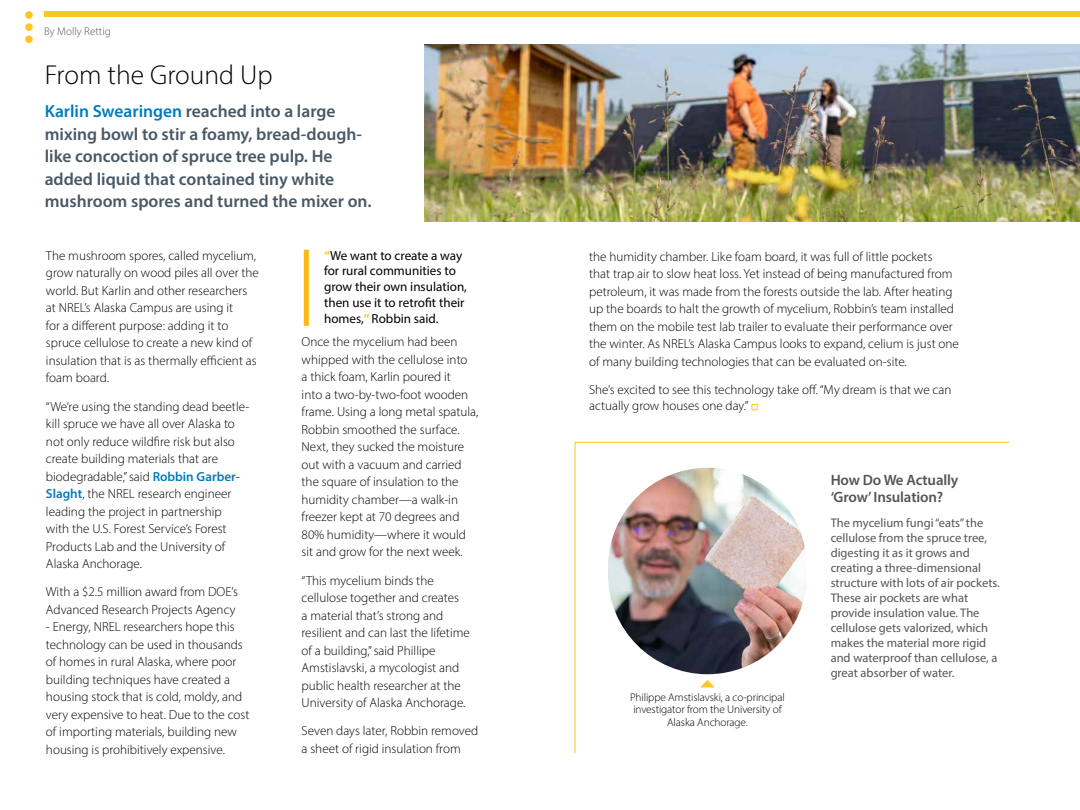
<style>
.page{position:relative;width:1080px;height:810px;background:#fff}
.page>*{position:absolute;margin:0;border:0;box-sizing:border-box;transform-origin:0 0}
.t1{font:300 27.5px "Myriad Pro";color:#000101}
.t2{font:600 17.5px/22.5px "Myriad Pro";color:#485865}
.t3{font:600 15px/17.5px "Myriad Pro";letter-spacing:-.01em;color:#555}
.t4{font:300 13.12px/17.5px "Myriad Pro";color:#000101}
.t5{font:13.12px/15.8px "Myriad Pro";color:#000101}
.t6{font:12.5px/15px "Myriad Pro";color:#555}
.t7{font:300 11.25px/12.5px "Myriad Pro";letter-spacing:-.01em;color:#000101;text-align:center}
.t8{font:300 11.25px "Myriad Pro";color:#555}
.s1{color:#007bbd}
.s2{font-weight:600;color:#007bbd}
.s3{font-weight:700;color:#ffc425}
</style>
<div class="page">
<div style="left:304px;top:250px;width:5px;height:76px;background:#fdb913"></div>
<div style="left:44px;top:11px;width:1036px;height:5px;background:#ffc425"></div>
<div style="left:25px;top:11px;width:8px;height:8px;background:#ffc425;border-radius:50%"></div>
<div style="left:25px;top:23px;width:8px;height:8px;background:#ffc425;border-radius:50%"></div>
<div style="left:25px;top:35px;width:8px;height:8px;background:#ffc425;border-radius:50%"></div>
<img style="left:424px;top:44px;width:656px;height:178px">
<svg style="left:752px;top:404px;width:5px;height:6px"></svg>
<svg style="left:574px;top:442px;width:436px;height:311px"></svg>
<img style="left:608px;top:468px;width:199px;height:206px;border-radius:99px">
<svg style="left:700px;top:680px;width:15px;height:7px"></svg>
<p class="t8" style="left:44px;top:24px;width:68px">By Molly Rettig</p>
<h1 class="t1" style="left:45px;top:58px;width:229px">From the Ground Up</h1>
<h3 class="t2" style="left:45px;top:100px;width:328px"><span class="s1">Karlin Swearingen</span> reached into a large mixing bowl to stir a foamy, bread-dough&shy;like concoction of spruce tree pulp. He added liquid that contained tiny white mushroom spores and turned the mixer on.</h3>
<p class="t4" style="left:46px;top:247px;width:214px">The mushroom spores, called mycelium, grow naturally on wood piles all over the world. But Karlin and other researchers at NREL’s Alaska Campus are using it<br>for a diferent purpose: adding it to spruce cellulose to create a new kind of insulation that is as thermally efcient as foam board.</p>
<p class="t4" style="left:46px;top:397px;width:205px">“We’re using the standing dead beetle&shy;kill spruce we have all over Alaska to not only reduce wildfre risk but also create building materials that are biodegradable,” said <span class="s2">Robbin Garber-Slaght</span>, the NREL research engineer leading the project in partnership<br>with the U.S. Forest Service’s Forest Products Lab and the University of Alaska Anchorage.</p>
<p class="t4" style="left:46px;top:583px;width:193px">With a $2.5 million award from DOE’s<br>Advanced Research Projects Agency</p>
<p class="t4" style="left:46px;top:618px;width:205px">- Energy, NREL researchers hope this technology can be used in thousands of homes in rural Alaska, where poor building techniques have created a housing stock that is cold, moldy, and very expensive to heat. Due to the cost of importing materials, building new housing is prohibitively expensive.</p>
<p class="t5" style="left:324px;top:247px;width:144px"><span class="s3">“</span>We want to create a way for rural communities to grow their own insulation, then use it to retroft their homes,<span class="s3">”</span> Robbin said.</p>
<p class="t4" style="left:302px;top:333px;width:178px">Once the mycelium had been whipped with the cellulose into<br>a thick foam, Karlin poured it<br>into a two-by-two-foot wooden frame. Using a long metal spatula,<br>Robbin smoothed the surface.<br>Next, they sucked the moisture out with a vacuum and carried the square of insulation to the humidity chamber—a walk-in freezer kept at 70 degrees and<br>80% humidity—where it would sit and grow for the next week.</p>
<p class="t4" style="left:302px;top:571px;width:170px">“This mycelium binds the cellulose together and creates<br>a material that’s strong and resilient and can last the lifetime of a building,” said Phillipe<br>Amstislavski, a mycologist and public health researcher at the<br>University of Alaska Anchorage.</p>
<p class="t4" style="left:302px;top:722px;width:178px">Seven days later, Robbin removed a sheet of rigid insulation from</p>
<p class="t4" style="left:589px;top:248px;width:371px">the humidity chamber. Like foam board, it was full of little pockets<br>that trap air to slow heat loss. Yet instead of being manufactured from petroleum, it was made from the forests outside the lab. After heating up the boards to halt the growth of mycelium, Robbin’s team installed them on the mobile test lab trailer to evaluate their performance over the winter. As NREL’s Alaska Campus looks to expand, celium is just one of many building technologies that can be evaluated on-site.</p>
<p class="t4" style="left:589px;top:382px;width:364px;line-height:15.8px">She’s excited to see this technology take of. “My dream is that we can actually grow houses one day.”</p>
<p class="t7" style="left:630px;top:691px;width:156px">Philippe Amstislavski, a co-principal investigator from the University of<br>Alaska Anchorage.</p>
<h4 class="t3" style="left:831px;top:471px;width:129px">How Do We Actually ‘Grow’ Insulation?</h4>
<p class="t6" style="left:831px;top:515px;width:171px">The mycelium fungi “eats” the cellulose from the spruce tree, digesting it as it grows and creating a three-dimensional structure with lots of air pockets.<br>These air pockets are what provide insulation value. The cellulose gets valorized, which makes the material more rigid and waterproof than cellulose, a great absorber of water.</p>
</div>
